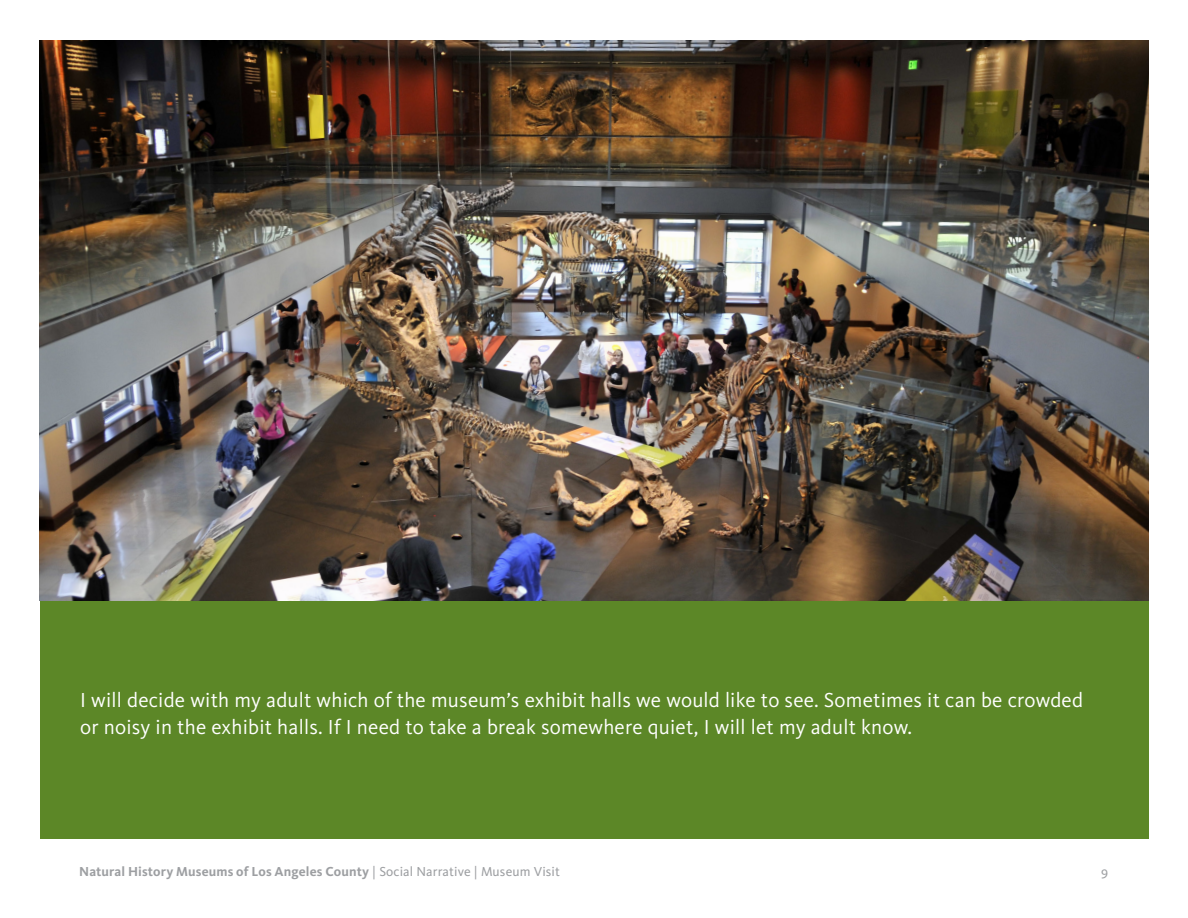
<style>
.page{position:relative;width:1188px;height:918px;background:#fff}
.page>*{position:absolute;margin:0;border:0;box-sizing:border-box;transform-origin:0 0}
.Section_Subhead{font:21px/27px "Kievit OT";letter-spacing:.01em;color:#fff}
.t1{font:700 13.5px "Kievit OT";letter-spacing:.01em;color:#9d9fa2}
.t2{font:13.5px "Kievit OT";color:#9d9fa2}
.s1{font-weight:400}
</style>
<div class="page">
<div style="left:40px;top:600px;width:1108px;height:239px;background:#5c8727"></div>
<img style="left:40px;top:40px;width:1108px;height:560px">
<p class="Section_Subhead" style="left:80px;top:687px;width:1004px">I will decide with my adult which of the museum’s exhibit halls we would like to see. Sometimes it can be crowded or noisy in the exhibit halls. If I need to take a break somewhere quiet, I will let my adult know.</p>
<p class="t1" style="left:79px;top:864px;width:482px">Natural History Museums of Los Angeles County <span class="s1">| Social Narrative | Museum Visit</span></p>
<p class="t2" style="left:1101px;top:864px;width:8px">9</p>
</div>
